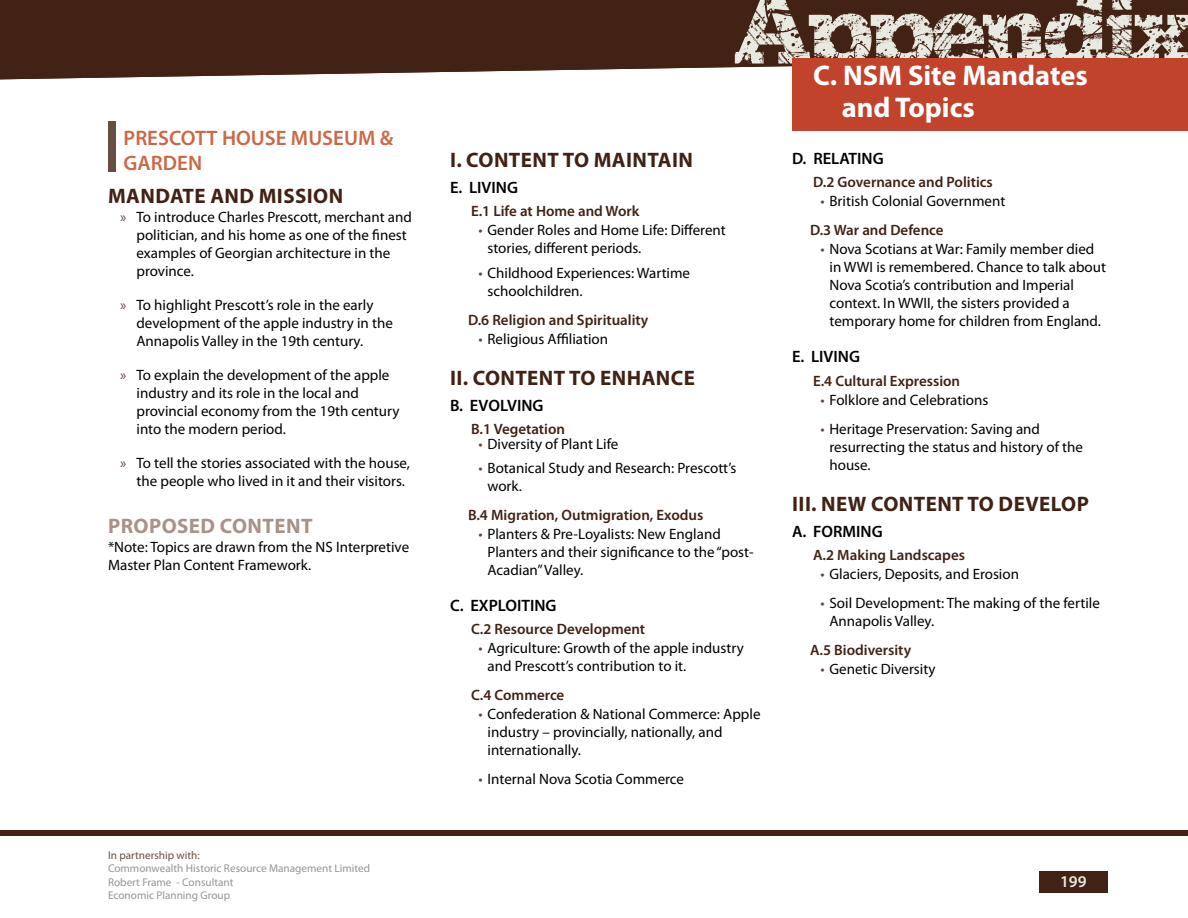
<style>
.page{position:relative;width:1188px;height:918px;background:#fff}
.page>*{position:absolute;margin:0;border:0;box-sizing:border-box;transform-origin:0 0}
.t1{font:900 102px "Grunge Serifia";letter-spacing:-.06em;color:#e8e9e0}
.t2{font:700 28.5px/31.5px "Myriad Pro";color:#fff}
.t3{font:700 21px "Myriad Pro";letter-spacing:.02em;color:#412214}
.t4{font:600 21px/25.2px "Myriad Pro";color:#cc6846}
.t5{font:700 21px "Myriad Pro";color:#a99288}
.t6{font:600 16.5px "Myriad Pro";color:#000}
.t7{font:600 16.5px "Myriad Pro";color:#e8e9e0}
.t8{font:15px/18px "Myriad Pro";color:#000}
.t9{font:600 15px "Myriad Pro";color:#412214}
.t10{font:11.25px/13.5px "Myriad Pro";color:#939598}
.t11{font:11.25px "Myriad Pro";color:#6c4e41}
.s1{color:#644539}
.s2{font-weight:600;color:#412214}
</style>
<div class="page">
<div style="left:0;top:831px;width:1188px;height:5px;background:#412214"></div>
<div style="left:0;top:0;width:1188px;height:80px;background:#412214"></div>
<div style="left:1039px;top:872px;width:69px;height:21px;background:#412214"></div>
<div style="left:792px;top:58px;width:396px;height:73px;background:#c2432c"></div>
<div style="left:108px;top:122px;width:8px;height:50px;background:#674e43"></div>
<h3 class="t4" style="left:124px;top:125px;width:271px">PRESCOTT HOUSE MUSEUM &amp;<br>GARDEN</h3>
<h3 class="t3" style="left:108px;top:182px;width:33px">MANDATE</h3>
<h3 class="t3" style="left:210px;top:182px;width:16px">AND</h3>
<h3 class="t3" style="left:259px;top:182px;width:30px">MISSION</h3>
<p class="t8" style="left:136px;top:208px;width:277px;text-indent:-16px"><span class="s1">»</span> To introduce Charles Prescott, merchant and politician, and his home as one of the finest examples of Georgian architecture in the province.</p>
<p class="t8" style="left:136px;top:296px;width:258px;text-indent:-16px"><span class="s1">»</span> To highlight Prescott’s role in the early development of the apple industry in the<br>Annapolis Valley in the 19th century.</p>
<p class="t8" style="left:136px;top:366px;width:265px;text-indent:-16px"><span class="s1">»</span> To explain the development of the apple industry and its role in the local and provincial economy from the 19th century into the modern period.</p>
<p class="t8" style="left:136px;top:454px;width:275px;text-indent:-16px"><span class="s1">»</span> To tell the stories associated with the house, the people who lived in it and their visitors.</p>
<h3 class="t5" style="left:108px;top:512px;width:27px">PROPOSED</h3>
<h3 class="t5" style="left:220px;top:512px;width:27px">CONTENT</h3>
<p class="t8" style="left:108px;top:537px;width:303px">*Note: Topics are drawn from the NS Interpretive<br>Master Plan Content Framework.</p>
<p class="t11" style="left:108px;top:848px;width:93px">In partnership with:</p>
<p class="t10" style="left:108px;top:862px;width:264px">Commonwealth Historic Resource Management Limited<br>Robert Frame - Consultant<br>Economic Planning Group</p>
<h1 class="t1" style="left:733px;top:-13px;width:463px">Appendix</h1>
<h2 class="t2" style="left:842px;top:59px;width:248px;text-indent:-29px">C. NSM SITE MANDATES<br>AND TOPICS</h2>
<h3 class="t3" style="left:450px;top:146px;width:43px">I. CONTENT</h3>
<h3 class="t3" style="left:563px;top:146px;width:62px">TO MAINTAIN</h3>
<p class="t6" style="left:450px;top:177px;width:70px">E. LIVING</p>
<p class="t9" style="left:471px;top:202px;width:170px">E.1 Life at Home and Work</p>
<p class="t8" style="left:488px;top:221px;width:240px;text-indent:-9px"><span class="s1">•</span> Gender Roles and Home Life: Different stories, different periods.</p>
<p class="t8" style="left:488px;top:264px;width:204px;text-indent:-9px"><span class="s1">•</span> Childhood Experiences: Wartime schoolchildren.</p>
<p class="t9" style="left:468px;top:310px;width:182px">D.6 Religion and Spirituality</p>
<p class="t8" style="left:478px;top:329px;width:131px"><span class="s1">•</span> Religious Affiliation</p>
<h3 class="t3" style="left:450px;top:364px;width:50px">II. CONTENT</h3>
<h3 class="t3" style="left:569px;top:364px;width:58px">TO ENHANCE</h3>
<p class="t6" style="left:450px;top:395px;width:95px">B. EVOLVING</p>
<p class="t9" style="left:471px;top:420px;width:96px">B.1 Vegetation</p>
<p class="t8" style="left:478px;top:435px;width:141px"><span class="s1">•</span> Diversity of Plant Life</p>
<p class="t8" style="left:488px;top:459px;width:251px;text-indent:-9px"><span class="s1">•</span> Botanical Study and Research: Prescott’s work.</p>
<p class="t9" style="left:468px;top:505px;width:237px">B.4 Migration, Outmigration, Exodus</p>
<p class="t8" style="left:488px;top:525px;width:268px;text-indent:-9px"><span class="s1">•</span> Planters &amp; Pre-Loyalists: New England<br>Planters and their significance to the “post-<br>Acadian” Valley.</p>
<p class="t6" style="left:450px;top:595px;width:108px">C. EXPLOITING</p>
<p class="t9" style="left:471px;top:620px;width:176px">C.2 Resource Development</p>
<p class="t8" style="left:488px;top:639px;width:258px;text-indent:-9px"><span class="s1">•</span> Agriculture: Growth of the apple industry and Prescott’s contribution to it.</p>
<p class="t9" style="left:471px;top:686px;width:95px">C.4 Commerce</p>
<p class="t8" style="left:488px;top:705px;width:275px;text-indent:-9px"><span class="s1">•</span> Confederation &amp; National Commerce: Apple industry – provincially, nationally, and internationally.</p>
<p class="t8" style="left:478px;top:770px;width:207px"><span class="s1">•</span> Internal Nova Scotia Commerce</p>
<p class="t6" style="left:792px;top:148px;width:93px">D. RELATING</p>
<p class="t9" style="left:813px;top:173px;width:181px">D.2 Governance and Politics</p>
<p class="t8" style="left:810px;top:187px;width:197px;line-height:28.8px;text-indent:10px"><span class="s1">•</span> British Colonial Government<br><span class="s2">D.3 War and Defence</span></p>
<p class="t8" style="left:830px;top:240px;width:278px;text-indent:-9px"><span class="s1">•</span> Nova Scotians at War: Family member died in WWI is remembered. Chance to talk about Nova Scotia’s contribution and Imperial context. In WWII, the sisters provided a temporary home for children from England.</p>
<p class="t6" style="left:792px;top:346px;width:70px">E. LIVING</p>
<p class="t9" style="left:813px;top:371px;width:149px">E.4 Cultural Expression</p>
<p class="t8" style="left:820px;top:390px;width:169px"><span class="s1">•</span> Folklore and Celebrations</p>
<p class="t8" style="left:830px;top:419px;width:255px;text-indent:-9px"><span class="s1">•</span> Heritage Preservation: Saving and resurrecting the status and history of the house.</p>
<h3 class="t3" style="left:792px;top:490px;width:106px">III. NEW CONTENT</h3>
<h3 class="t3" style="left:968px;top:490px;width:60px">TO DEVELOP</h3>
<p class="t6" style="left:792px;top:521px;width:92px">A. FORMING</p>
<p class="t9" style="left:813px;top:545px;width:153px">A.2 Making Landscapes</p>
<p class="t8" style="left:820px;top:565px;width:200px"><span class="s1">•</span> Glaciers, Deposits, and Erosion</p>
<p class="t8" style="left:830px;top:594px;width:272px;text-indent:-9px"><span class="s1">•</span> Soil Development: The making of the fertile<br>Annapolis Valley.</p>
<p class="t9" style="left:810px;top:640px;width:103px">A.5 Biodiversity</p>
<p class="t8" style="left:820px;top:660px;width:117px"><span class="s1">•</span> Genetic Diversity</p>
<p class="t7" style="left:1060px;top:871px;width:28px">199</p>
</div>
